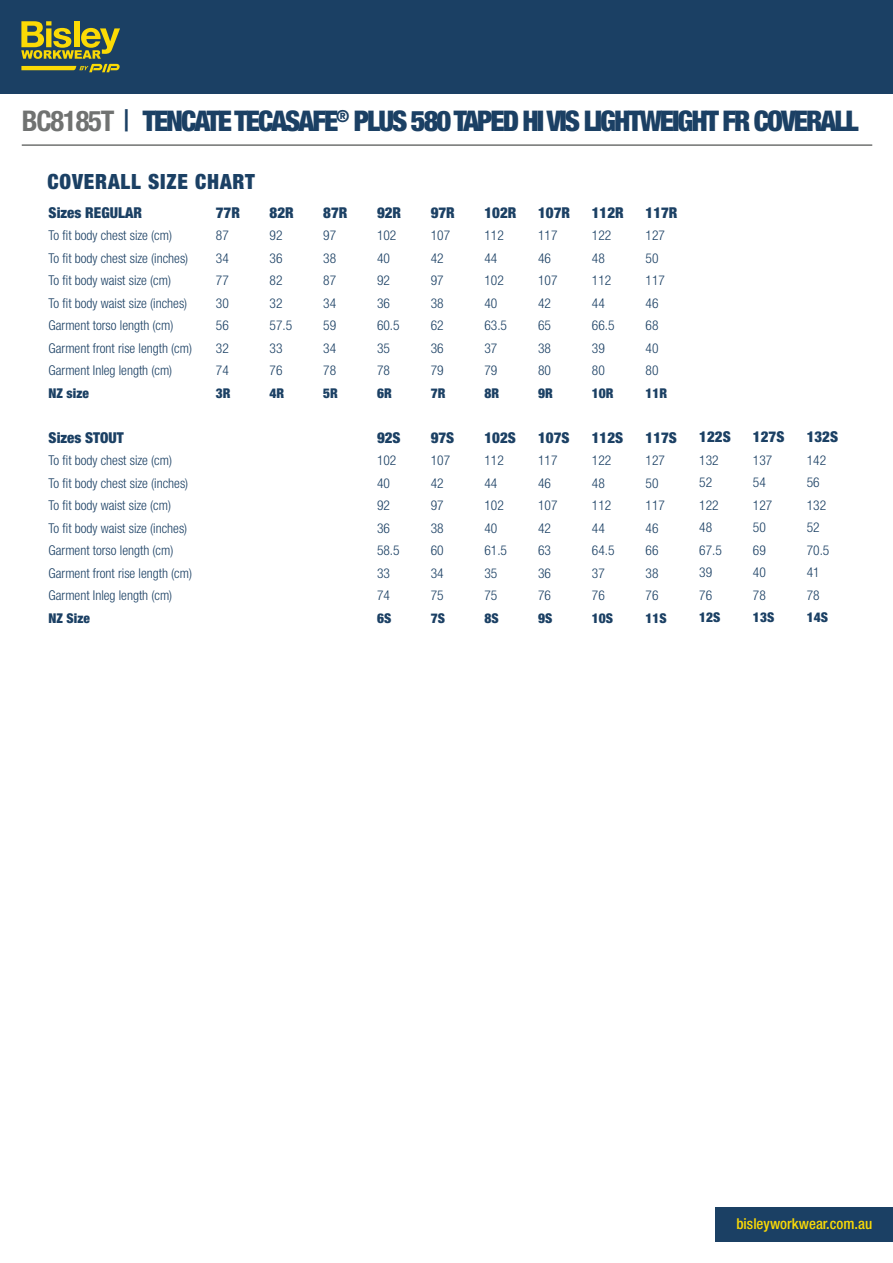
<style>
.page{position:relative;width:893px;height:1263px;background:#fff}
.page>*{position:absolute;margin:0;border:0;box-sizing:border-box;transform-origin:0 0}
.t1{font:900 condensed 28.5px "Helvetica Neue LT Pro";letter-spacing:-.07em;color:#1b4064}
.t2{font:900 condensed 21px "Helvetica Neue LT Pro";letter-spacing:.04em;color:#1b4064}
.t3{font:900 condensed 15px "Helvetica Neue LT Std";color:#1b4064}
.t4{font:500 condensed 15px "Helvetica Neue LT Pro";color:#fbda05}
.t5{font:300 condensed 13.5px/22.5px "Helvetica Neue LT Std";color:#1b4064}
.t6{font:900 condensed 13.5px "Helvetica Neue LT Std";color:#1b4064}
.s1{font-weight:700;color:#707271}
.s2{font-weight:500;font-size:30px}
</style>
<div class="page">
<hr style="left:22px;top:144px;width:850px;height:2px;background:#707271">
<div style="left:0;top:0;width:893px;height:94px;background:#1b4064"></div>
<div style="left:715px;top:1207px;width:178px;height:34px;background:#1b4064"></div>
<svg style="left:21px;top:21px;width:99px;height:51px"></svg>
<h1 class="t1" style="left:22px;top:104px;width:838px"><span class="s1">BC8185T</span> <span class="s2">|</span> TENCATE TECASAFE<sup>®</sup> PLUS 580 TAPED HI VIS LIGHTWEIGHT FR COVERALL</h1>
<h2 class="t2" style="left:47px;top:169px;width:209px">COVERALL SIZE CHART</h2>
<p class="t3" style="left:49px;top:203px;width:95px">Sizes REGULAR</p>
<p class="t5" style="left:49px;top:224px;width:145px">To fit body chest size (cm)<br>To fit body chest size (inches)<br>To fit body waist size (cm)<br>To fit body waist size (inches)<br>Garment torso length (cm)<br>Garment front rise length (cm)<br>Garment Inleg length (cm)</p>
<p class="t6" style="left:49px;top:385px;width:42px">NZ size</p>
<p class="t3" style="left:49px;top:428px;width:77px">Sizes STOUT</p>
<p class="t5" style="left:49px;top:449px;width:145px">To fit body chest size (cm)<br>To fit body chest size (inches)<br>To fit body waist size (cm)<br>To fit body waist size (inches)<br>Garment torso length (cm)<br>Garment front rise length (cm)<br>Garment Inleg length (cm)</p>
<p class="t6" style="left:49px;top:610px;width:43px">NZ Size</p>
<p class="t3" style="left:216px;top:203px;width:26px">77R</p>
<p class="t5" style="left:216px;top:224px;width:14px;text-align:justify">87<br>34<br>77<br>30<br>56<br>32<br>74</p>
<p class="t6" style="left:216px;top:385px;width:16px">3R</p>
<p class="t3" style="left:270px;top:203px;width:26px">82R</p>
<p class="t5" style="left:270px;top:224px;width:24px">92<br>36<br>82<br>32<br>57.5<br>33<br>76</p>
<p class="t6" style="left:270px;top:385px;width:16px">4R</p>
<p class="t3" style="left:323px;top:203px;width:26px">87R</p>
<p class="t5" style="left:323px;top:224px;width:14px;text-align:justify">97<br>38<br>87<br>34<br>59<br>34<br>78</p>
<p class="t6" style="left:323px;top:385px;width:16px">5R</p>
<p class="t3" style="left:377px;top:203px;width:26px">92R</p>
<p class="t5" style="left:377px;top:224px;width:24px">102<br>40<br>92<br>36<br>60.5<br>35<br>78</p>
<p class="t6" style="left:377px;top:385px;width:16px">6R</p>
<p class="t3" style="left:377px;top:428px;width:25px">92S</p>
<p class="t5" style="left:377px;top:449px;width:24px">102<br>40<br>92<br>36<br>58.5<br>33<br>74</p>
<p class="t6" style="left:377px;top:610px;width:16px">6S</p>
<p class="t3" style="left:431px;top:203px;width:26px">97R</p>
<p class="t5" style="left:431px;top:224px;width:21px">107<br>42<br>97<br>38<br>62<br>36<br>79</p>
<p class="t6" style="left:431px;top:385px;width:16px">7R</p>
<p class="t3" style="left:431px;top:428px;width:25px">97S</p>
<p class="t5" style="left:431px;top:449px;width:21px">107<br>42<br>97<br>38<br>60<br>34<br>75</p>
<p class="t6" style="left:431px;top:610px;width:16px">7S</p>
<p class="t3" style="left:484px;top:203px;width:34px">102R</p>
<p class="t5" style="left:484px;top:224px;width:24px">112<br>44<br>102<br>40<br>63.5<br>37<br>79</p>
<p class="t6" style="left:484px;top:385px;width:16px">8R</p>
<p class="t3" style="left:484px;top:428px;width:33px">102S</p>
<p class="t5" style="left:484px;top:449px;width:24px">112<br>44<br>102<br>40<br>61.5<br>35<br>75</p>
<p class="t6" style="left:484px;top:610px;width:16px">8S</p>
<p class="t3" style="left:538px;top:203px;width:34px">107R</p>
<p class="t5" style="left:538px;top:224px;width:21px">117<br>46<br>107<br>42<br>65<br>38<br>80</p>
<p class="t6" style="left:538px;top:385px;width:16px">9R</p>
<p class="t3" style="left:538px;top:428px;width:33px">107S</p>
<p class="t5" style="left:538px;top:449px;width:21px">117<br>46<br>107<br>42<br>63<br>36<br>76</p>
<p class="t6" style="left:538px;top:610px;width:16px">9S</p>
<p class="t3" style="left:592px;top:203px;width:34px">112R</p>
<p class="t5" style="left:592px;top:224px;width:24px">122<br>48<br>112<br>44<br>66.5<br>39<br>80</p>
<p class="t6" style="left:592px;top:385px;width:23px">10R</p>
<p class="t3" style="left:592px;top:428px;width:33px">112S</p>
<p class="t5" style="left:592px;top:449px;width:24px">122<br>48<br>112<br>44<br>64.5<br>37<br>76</p>
<p class="t6" style="left:592px;top:610px;width:23px">10S</p>
<p class="t3" style="left:646px;top:203px;width:34px">117R</p>
<p class="t5" style="left:646px;top:224px;width:21px">127<br>50<br>117<br>46<br>68<br>40<br>80</p>
<p class="t6" style="left:646px;top:385px;width:23px">11R</p>
<p class="t3" style="left:646px;top:428px;width:33px">117S</p>
<p class="t5" style="left:646px;top:449px;width:21px">127<br>50<br>117<br>46<br>66<br>38<br>76</p>
<p class="t6" style="left:646px;top:610px;width:23px">11S</p>
<p class="t3" style="left:699px;top:428px;width:33px">122S</p>
<p class="t5" style="left:699px;top:449px;width:24px">132<br>52<br>122<br>48<br>67.5<br>39<br>76</p>
<p class="t6" style="left:699px;top:609px;width:23px">12S</p>
<p class="t3" style="left:753px;top:428px;width:33px">127S</p>
<p class="t5" style="left:753px;top:449px;width:21px">137<br>54<br>127<br>50<br>69<br>40<br>78</p>
<p class="t6" style="left:753px;top:609px;width:23px">13S</p>
<p class="t3" style="left:807px;top:428px;width:33px">132S</p>
<p class="t5" style="left:807px;top:449px;width:24px">142<br>56<br>132<br>52<br>70.5<br>41<br>78</p>
<p class="t6" style="left:807px;top:609px;width:23px">14S</p>
<p class="t4" style="left:736px;top:1214px;width:137px">bisleyworkwear.com.au</p>
</div>
